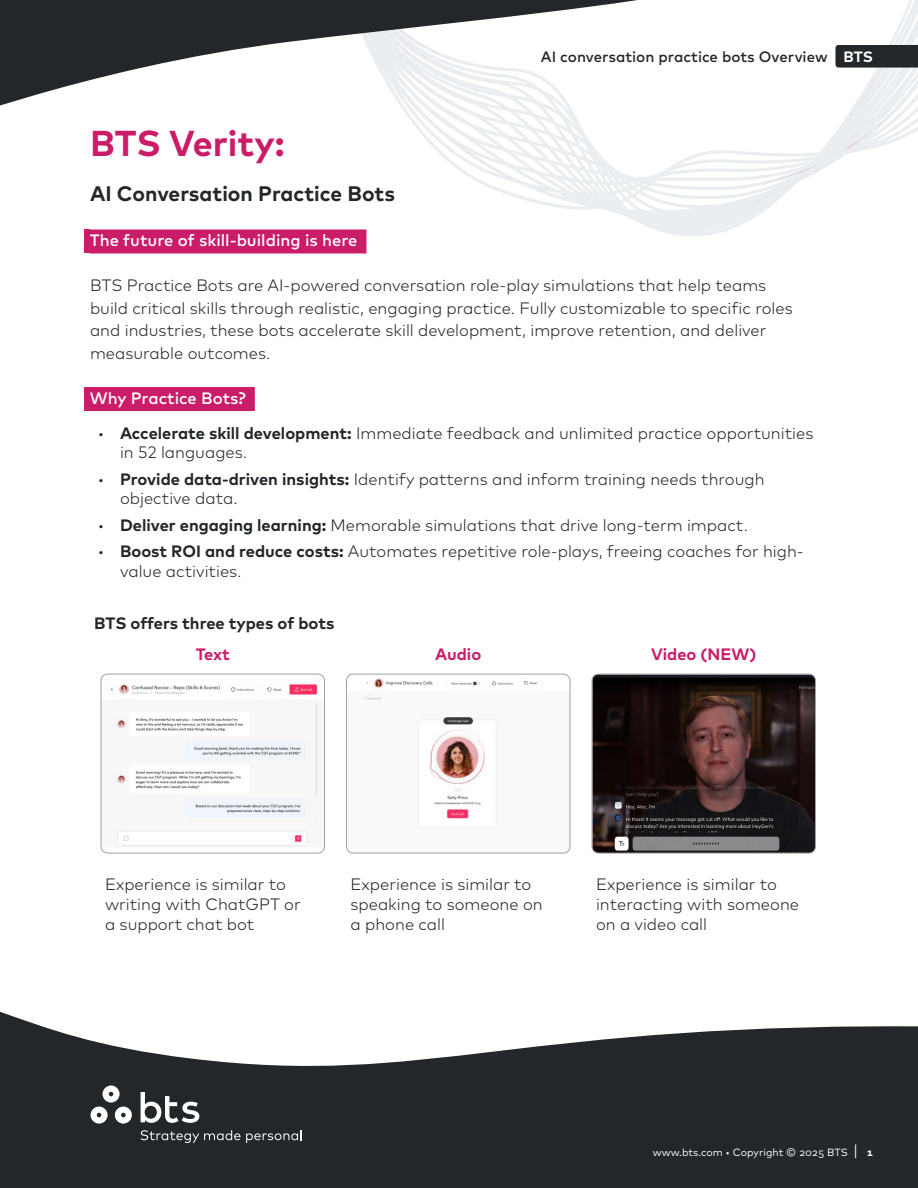
<style>
.page{position:relative;width:918px;height:1188px;background:#fff}
.page>*{position:absolute;margin:0;border:0;box-sizing:border-box;transform-origin:0 0}
.t1{font:700 36px "Mark OT";color:#ca1c68}
.t2{font:700 21px "Mark OT";color:#23272a}
.t3{font:300 16.5px/19.8px "Mark OT";color:#23272a}
.t4{font:500 16.5px "Mark OT";color:#fff}
.t5{font:700 16.5px "Mark OT";letter-spacing:-.005em;color:#23272a}
.t6{font:700 16.5px "Mark OT";color:#ca1c68}
.t7{font:500 15px "Mark OT";color:#23272a}
.t8{font:10.5px "Mark OT";color:#fff}
.s1{font-weight:700;color:#fff}
.s2{font-weight:700}
.s3{font-weight:300;font-size:16.5px}
</style>
<div class="page">
<svg style="left:422px;top:0;width:496px;height:227px"></svg>
<svg style="left:0;top:0;width:830px;height:135px"></svg>
<div style="left:90px;top:230px;width:276px;height:24px;background:#ca1c68"></div>
<div style="left:90px;top:387px;width:165px;height:24px;background:#ca1c68"></div>
<img style="left:111px;top:684px;width:207px;height:163px">
<div style="left:101px;top:674px;width:224px;height:179px;border:1px solid #9fa2a5;border-radius:6px"></div>
<img style="left:346px;top:674px;width:224px;height:179px">
<div style="left:346px;top:674px;width:224px;height:179px;border:1px solid #9fa2a5;border-radius:6px"></div>
<img style="left:592px;top:674px;width:222px;height:179px">
<div style="left:592px;top:674px;width:224px;height:179px;border:1px solid #9fa2a5;border-radius:6px"></div>
<div style="left:84px;top:230px;width:6px;height:24px;background:#ca1c68"></div>
<div style="left:84px;top:387px;width:6px;height:24px;background:#ca1c68"></div>
<div style="left:836px;top:45px;width:82px;height:23px;background:#23272a"></div>
<svg style="left:0;top:1011px;width:918px;height:177px;fill:#23272a"></svg>
<svg style="left:141px;top:1092px;width:58px;height:31px"></svg>
<svg style="left:91px;top:1086px;width:41px;height:38px"></svg>
<svg style="left:141px;top:1130px;width:161px;height:13px"></svg>
<p class="t7" style="left:541px;top:47px;width:334px">AI conversation practice bots Overview <span class="s1">BTS</span></p>
<h1 class="t1" style="left:90px;top:120px;width:196px">BTS Verity:</h1>
<p class="t2" style="left:90px;top:180px;width:307px">AI Conversation Practice Bots</p>
<p class="t4" style="left:90px;top:230px;width:269px">The future of skill-building is here</p>
<p class="t3" style="left:90px;top:274px;width:704px;line-height:22.5px">BTS Practice Bots are AI-powered conversation role-play simulations that help teams build critical skills through realistic, engaging practice. Fully customizable to specific roles and industries, these bots accelerate skill development, improve retention, and deliver measurable outcomes.</p>
<p class="t4" style="left:90px;top:387px;width:158px">Why Practice Bots?</p>
<p class="t3" style="left:120px;top:423px;width:695px;text-indent:-23px">• <span class="s2">Accelerate skill development:</span> Immediate feedback and unlimited practice opportunities in 52 languages.</p>
<p class="t3" style="left:120px;top:469px;width:646px;text-indent:-23px">• <span class="s2">Provide data-driven insights:</span> Identify patterns and inform training needs through objective data.</p>
<p class="t3" style="left:98px;top:515px;width:652px">• <span class="s2">Deliver engaging learning:</span> Memorable simulations that drive long-term impact.</p>
<p class="t3" style="left:120px;top:541px;width:685px;text-indent:-23px">• <span class="s2">Boost ROI and reduce costs:</span> Automates repetitive role-plays, freeing coaches for high&shy;value activities.</p>
<p class="t5" style="left:94px;top:612px;width:242px">BTS offers three types of bots</p>
<p class="t6" style="left:196px;top:643px;width:36px">Text</p>
<p class="t6" style="left:435px;top:643px;width:48px">Audio</p>
<p class="t6" style="left:651px;top:643px;width:107px">Video (NEW)</p>
<p class="t3" style="left:105px;top:874px;width:197px">Experience is similar to writing with ChatGPT or a support chat bot</p>
<p class="t3" style="left:351px;top:874px;width:194px">Experience is similar to speaking to someone on a phone call</p>
<p class="t3" style="left:596px;top:874px;width:205px">Experience is similar to interacting with someone on a video call</p>
<p class="t8" style="left:653px;top:1146px;width:222px">www.bts.com • Copyright © 2025 BTS <span class="s3">|</span> <span class="s2">1</span></p>
</div>
